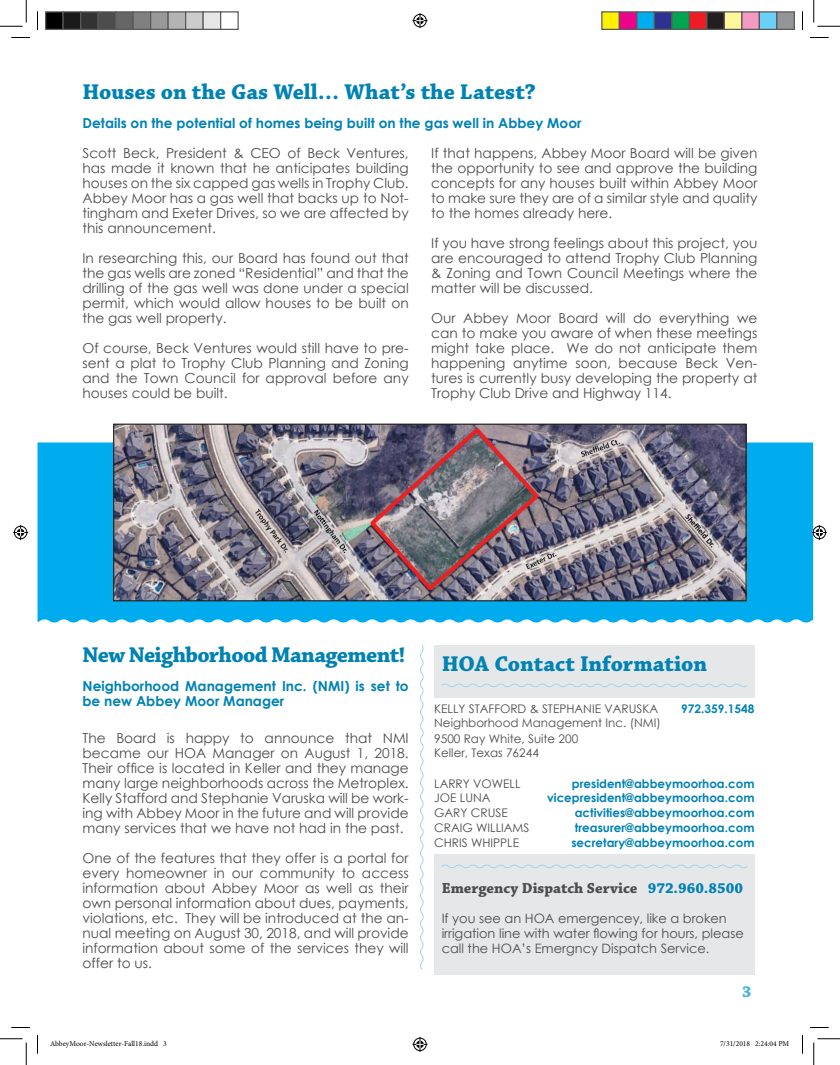
<style>
.page{position:relative;width:840px;height:1065px;background:#fff}
.page>*{position:absolute;margin:0;border:0;box-sizing:border-box;transform-origin:0 0}
.t1{font:700 22.5px "Chaparral Pro";color:#0082b5}
.t2{font:700 22.5px "Chaparral Pro";letter-spacing:-.03em;color:#0082b5}
.t3{font:700 16.5px "Chaparral Pro";color:#42b3da}
.t4{font:700 15.25px "Chaparral Pro";color:#4b4c4d}
.t5{font:13.75px/15px "Century Gothic";color:#4b4c4d;text-align:justify}
.t6{font:700 13.75px/15px "Century Gothic";color:#0082b5}
.t7{font:12.88px/15px "Century Gothic";color:#4b4c4d}
.t8{font:11.88px/15px "Century Gothic";color:#4b4c4d}
.t9{font:700 11.88px "Century Gothic";color:#0082b5}
.t10{font:7.5px "Minion Pro";color:#000}
.s1{color:#0082b5}
</style>
<div class="page">
<div style="left:434px;top:645px;width:321px;height:53px;background:#e6e7e9"></div>
<div style="left:434px;top:854px;width:321px;height:120px;background:#e6e7e9"></div>
<svg style="left:441px;top:864px;width:306px;height:4px"></svg>
<svg style="left:441px;top:683px;width:306px;height:4px"></svg>
<div style="left:38px;top:442px;width:775px;height:180px;background:#00aced"></div>
<img style="left:115px;top:426px;width:630px;height:173px">
<div style="left:113px;top:424px;width:634px;height:177px;border:1px solid #231f20"></div>
<svg style="left:420px;top:644px;width:4px;height:326px"></svg>
<svg style="left:11px;top:37px;width:19px;height:1px"></svg>
<svg style="left:810px;top:37px;width:19px;height:1px"></svg>
<svg style="left:11px;top:1027px;width:19px;height:1px"></svg>
<svg style="left:810px;top:1027px;width:19px;height:1px"></svg>
<svg style="left:37px;top:11px;width:1px;height:19px"></svg>
<svg style="left:37px;top:1035px;width:1px;height:19px"></svg>
<svg style="left:802px;top:11px;width:1px;height:19px"></svg>
<svg style="left:802px;top:1035px;width:1px;height:19px"></svg>
<svg style="left:0;top:0;width:27px;height:27px"></svg>
<svg style="left:0;top:1039px;width:27px;height:26px"></svg>
<svg style="left:814px;top:0;width:26px;height:27px"></svg>
<svg style="left:814px;top:1039px;width:26px;height:26px"></svg>
<svg style="left:412px;top:13px;width:16px;height:15px"></svg>
<svg style="left:412px;top:1037px;width:16px;height:15px"></svg>
<svg style="left:13px;top:525px;width:15px;height:15px"></svg>
<svg style="left:812px;top:525px;width:15px;height:15px"></svg>
<div style="left:46px;top:12px;width:17px;height:17px;background:#000"></div>
<div style="left:45px;top:11px;width:19px;height:19px;border:1px solid #595959"></div>
<div style="left:63px;top:12px;width:18px;height:17px;background:#1a1a1a"></div>
<div style="left:62px;top:11px;width:19px;height:19px;border:1px solid #595959"></div>
<div style="left:81px;top:12px;width:17px;height:17px;background:#333"></div>
<div style="left:80px;top:11px;width:19px;height:19px;border:1px solid #595959"></div>
<div style="left:98px;top:12px;width:18px;height:17px;background:#4d4d4d"></div>
<div style="left:98px;top:11px;width:18px;height:19px;border:1px solid #595959"></div>
<div style="left:116px;top:12px;width:17px;height:17px;background:#666"></div>
<div style="left:115px;top:11px;width:19px;height:19px;border:1px solid #595959"></div>
<div style="left:133px;top:12px;width:18px;height:17px;background:#808080"></div>
<div style="left:132px;top:11px;width:19px;height:19px;border:1px solid #595959"></div>
<div style="left:151px;top:12px;width:17px;height:17px;background:#999"></div>
<div style="left:150px;top:11px;width:19px;height:19px;border:1px solid #595959"></div>
<div style="left:168px;top:12px;width:18px;height:17px;background:#b3b3b3"></div>
<div style="left:168px;top:11px;width:18px;height:19px;border:1px solid #595959"></div>
<div style="left:186px;top:12px;width:17px;height:17px;background:#ccc"></div>
<div style="left:185px;top:11px;width:19px;height:19px;border:1px solid #595959"></div>
<div style="left:203px;top:12px;width:18px;height:17px;background:#e6e6e6"></div>
<div style="left:202px;top:11px;width:19px;height:19px;border:1px solid #595959"></div>
<div style="left:220px;top:11px;width:19px;height:19px;border:1px solid #595959"></div>
<div style="left:602px;top:12px;width:17px;height:17px;background:#fff101"></div>
<div style="left:601px;top:11px;width:19px;height:19px;border:1px solid #595959"></div>
<div style="left:619px;top:12px;width:18px;height:17px;background:#ed028c"></div>
<div style="left:619px;top:11px;width:19px;height:19px;border:1px solid #595959"></div>
<div style="left:637px;top:12px;width:17px;height:17px;background:#00aeef"></div>
<div style="left:636px;top:11px;width:19px;height:19px;border:1px solid #595959"></div>
<div style="left:654px;top:12px;width:18px;height:17px;background:#2e3092"></div>
<div style="left:654px;top:11px;width:18px;height:19px;border:1px solid #595959"></div>
<div style="left:672px;top:12px;width:17px;height:17px;background:#00a54f"></div>
<div style="left:671px;top:11px;width:19px;height:19px;border:1px solid #595959"></div>
<div style="left:689px;top:12px;width:18px;height:17px;background:#ee1d23"></div>
<div style="left:689px;top:11px;width:19px;height:19px;border:1px solid #595959"></div>
<div style="left:707px;top:12px;width:17px;height:17px;background:#231f20"></div>
<div style="left:706px;top:11px;width:19px;height:19px;border:1px solid #595959"></div>
<div style="left:724px;top:12px;width:18px;height:17px;background:#fff79a"></div>
<div style="left:724px;top:11px;width:18px;height:19px;border:1px solid #595959"></div>
<div style="left:742px;top:12px;width:17px;height:17px;background:#f499c2"></div>
<div style="left:741px;top:11px;width:19px;height:19px;border:1px solid #595959"></div>
<div style="left:759px;top:12px;width:18px;height:17px;background:#6bcff6"></div>
<div style="left:759px;top:11px;width:19px;height:19px;border:1px solid #595959"></div>
<div style="left:777px;top:12px;width:17px;height:17px;background:#939598"></div>
<div style="left:776px;top:11px;width:19px;height:19px;border:1px solid #595959"></div>
<h1 class="t1" style="left:82px;top:79px;width:455px">Houses on the Gas Well… What’s the Latest?</h1>
<p class="t6" style="left:82px;top:115px;width:501px">Details on the potential of homes being built on the gas well in Abbey Moor</p>
<p class="t5" style="left:82px;top:145px;width:328px">Scott Beck, President &amp; CEO of Beck Ventures, has made it known that he anticipates building houses on the six capped gas wells in Trophy Club.<br>Abbey Moor has a gas well that backs up to Not&shy;tingham and Exeter Drives, so we are affected by this announcement.</p>
<p class="t5" style="left:82px;top:250px;width:328px">In researching this, our Board has found out that the gas wells are zoned “Residential” and that the drilling of the gas well was done under a special permit, which would allow houses to be built on the gas well property.</p>
<p class="t5" style="left:82px;top:340px;width:328px">Of course, Beck Ventures would still have to pre&shy;sent a plat to Trophy Club Planning and Zoning and the Town Council for approval before any houses could be built.</p>
<p class="t5" style="left:431px;top:145px;width:328px">If that happens, Abbey Moor Board will be given the opportunity to see and approve the building concepts for any houses built within Abbey Moor to make sure they are of a similar style and quality to the homes already here.</p>
<p class="t5" style="left:431px;top:235px;width:328px">If you have strong feelings about this project, you are encouraged to attend Trophy Club Planning &amp; Zoning and Town Council Meetings where the matter will be discussed.</p>
<p class="t5" style="left:431px;top:310px;width:328px">Our Abbey Moor Board will do everything we can to make you aware of when these meetings might take place. We do not anticipate them happening anytime soon, because Beck Ven&shy;tures is currently busy developing the property at Trophy Club Drive and Highway 114.</p>
<h1 class="t2" style="left:82px;top:641px;width:325px">New Neighborhood Management!</h1>
<p class="t6" style="left:82px;top:678px;width:328px">Neighborhood Management Inc. (NMI) is set to be new Abbey Moor Manager</p>
<p class="t5" style="left:82px;top:730px;width:328px">The Board is happy to announce that NMI became our HOA Manager on August 1, 2018.<br>Their office is located in Keller and they manage many large neighborhoods across the Metroplex.<br>Kelly Stafford and Stephanie Varuska will be work&shy;ing with Abbey Moor in the future and will provide many services that we have not had in the past.</p>
<p class="t5" style="left:82px;top:850px;width:328px">One of the features that they offer is a portal for every homeowner in our community to access information about Abbey Moor as well as their own personal information about dues, payments, violations, etc. They will be introduced at the an&shy;nual meeting on August 30, 2018, and will provide information about some of the services they will offer to us.</p>
<h1 class="t1" style="left:442px;top:651px;width:267px">HOA Contact Information</h1>
<p class="t8" style="left:434px;top:701px;width:226px">KELLY STAFFORD &amp; STEPHANIE VARUSKA</p>
<p class="t9" style="left:681px;top:699px;width:75px">972.359.1548</p>
<p class="t8" style="left:434px;top:716px;width:228px">Neighborhood Management Inc. (NMI)<br>9500 Ray White, Suite 200<br>Keller, Texas 76244</p>
<p class="t8" style="left:434px;top:776px;width:88px">LARRY VOWELL</p>
<p class="t9" style="left:572px;top:774px;width:184px">president@abbeymoorhoa.com</p>
<p class="t8" style="left:434px;top:791px;width:58px">JOE LUNA</p>
<p class="t9" style="left:547px;top:789px;width:209px">vicepresident@abbeymoorhoa.com</p>
<p class="t8" style="left:434px;top:806px;width:75px">GARY CRUSE</p>
<p class="t9" style="left:575px;top:804px;width:181px">activities@abbeymoorhoa.com</p>
<p class="t8" style="left:434px;top:821px;width:97px">CRAIG WILLIAMS</p>
<p class="t9" style="left:575px;top:819px;width:181px">treasurer@abbeymoorhoa.com</p>
<p class="t8" style="left:434px;top:836px;width:86px">CHRIS WHIPPLE</p>
<p class="t9" style="left:571px;top:834px;width:185px">secretary@abbeymoorhoa.com</p>
<p class="t4" style="left:442px;top:879px;width:303px">Emergency Dispatch Service <span class="s1">972.960.8500</span></p>
<p class="t7" style="left:442px;top:910px;width:304px">If you see an HOA emergencey, like a broken irrigation line with water flowing for hours, please call the HOA’s Emergncy Dispatch Service.</p>
<p class="t3" style="left:742px;top:982px;width:11px">3</p>
<p class="t10" style="left:50px;top:1039px;width:118px">AbbeyMoor-Newsletter-Fall18.indd 3</p>
<p class="t10" style="left:720px;top:1039px;width:71px">7/31/2018 2:24:04 PM</p>
</div>
